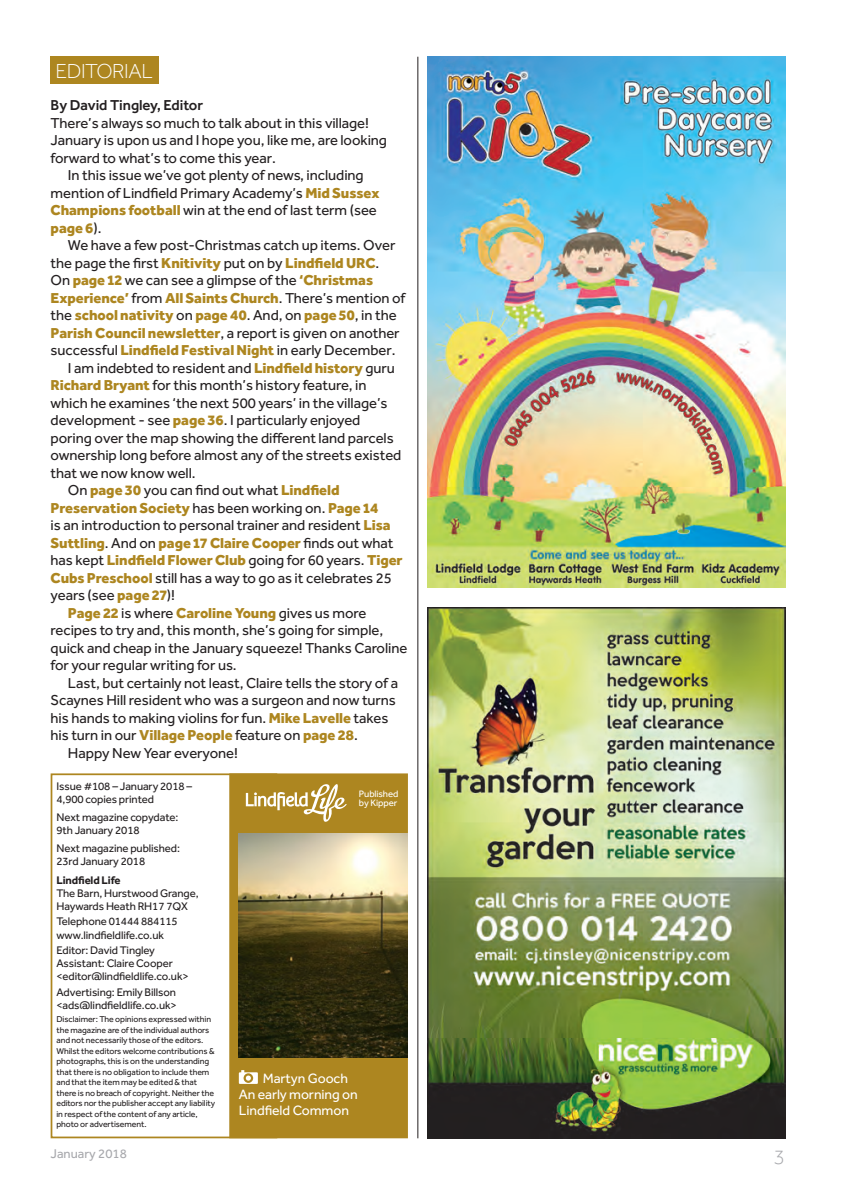
<style>
.page{position:relative;width:841px;height:1193px;background:#fff}
.page>*{position:absolute;margin:0;border:0;box-sizing:border-box;transform-origin:0 0}
.t1{font:300 21px "Effra";letter-spacing:-.02em;color:#fff}
.t2{font:300 21px "Effra";color:#a8a9ad}
.t3{font:14.88px "Effra";letter-spacing:-.005em;color:#231f20}
.t4{font:800 14.88px "Effra";letter-spacing:-.005em;color:#ad8620}
.t5{font:500 14.88px "Effra";letter-spacing:-.005em;color:#231f20}
.t6{font:14px/15.8px "Effra";letter-spacing:-.005em;color:#fff}
.t7{font:13.12px "Effra";color:#a8a9ad}
.t8{font:11.38px/13.1px "Effra";letter-spacing:-.01em;color:#231f20}
.t9{font:700 11.38px "Effra";letter-spacing:-.01em;color:#231f20}
.t10{font:9.62px/8.8px "Effra";letter-spacing:-.01em;color:#fff}
.t11{font:8.75px/10.5px "Effra";letter-spacing:-.01em;color:#231f20}
.s1{font-weight:800;color:#ad8620}
.s2{font-weight:400;color:#231f20}
</style>
<div class="page">
<hr style="left:417px;top:57px;width:1px;height:1081px;background:#231f20">
<div style="left:51px;top:57px;width:108px;height:27px;background:#ad8620"></div>
<div style="left:51px;top:773px;width:226px;height:365px;border:2px solid #ad8620"></div>
<div style="left:229px;top:773px;width:179px;height:365px;background:#ad8620;border:2px solid #ad8620"></div>
<img style="left:239px;top:834px;width:169px;height:223px">
<svg style="left:239px;top:1070px;width:19px;height:14px"></svg>
<svg style="left:246px;top:784px;width:101px;height:38px"></svg>
<img style="left:428px;top:57px;width:357px;height:531px">
<img style="left:428px;top:607px;width:357px;height:531px">
<h1 class="t1" style="left:56px;top:59px;width:99px">EDITORIAL</h1>
<p class="t5" style="left:51px;top:96px;width:154px">By David Tingley, Editor</p>
<p class="t3" style="left:51px;top:114px;width:320px">There’s always so much to talk about in this village!</p>
<p class="t3" style="left:51px;top:132px;width:338px">January is upon us and I hope you, like me, are looking</p>
<p class="t3" style="left:51px;top:149px;width:227px">forward to what’s to come this year.</p>
<p class="t3" style="left:68px;top:167px;width:297px">In this issue we’ve got plenty of news, including</p>
<p class="t3" style="left:51px;top:184px;width:330px">mention of Lindfield Primary Academy’s <span class="s1">Mid Sussex</span></p>
<p class="t3" style="left:51px;top:202px;width:328px"><span class="s1">Champions football</span> win at the end of last term (see</p>
<p class="t4" style="left:51px;top:218px;width:52px">page 6<span class="s2">).</span></p>
<p class="t3" style="left:68px;top:237px;width:329px">We have a few post-Christmas catch up items. Over</p>
<p class="t3" style="left:51px;top:254px;width:330px">the page the first <span class="s1">Knitivity</span> put on by <span class="s1">Lindfield URC</span>.</p>
<p class="t3" style="left:51px;top:272px;width:324px">On <span class="s1">page 12</span> we can see a glimpse of the <span class="s1">‘Christmas</span></p>
<p class="t4" style="left:51px;top:288px;width:356px">Experience’ <span class="s2">from</span> All Saints Church<span class="s2">. There’s mention of</span></p>
<p class="t4" style="left:51px;top:306px;width:347px"><span class="s2">the</span> school nativity <span class="s2">on</span> page 40<span class="s2">. And, on</span> page 50<span class="s2">, in the</span></p>
<p class="t3" style="left:51px;top:324px;width:350px"><span class="s1">Parish Council newsletter</span>, a report is given on another</p>
<p class="t3" style="left:51px;top:342px;width:346px">successful <span class="s1">Lindfield Festival Night</span> in early December.</p>
<p class="t3" style="left:68px;top:359px;width:328px">I am indebted to resident and <span class="s1">Lindfield history</span> guru</p>
<p class="t3" style="left:51px;top:376px;width:317px"><span class="s1">Richard Bryant</span> for this month’s history feature, in</p>
<p class="t3" style="left:51px;top:394px;width:338px">which he examines ‘the next 500 years’ in the village’s</p>
<p class="t3" style="left:51px;top:411px;width:311px">development - see <span class="s1">page 36</span>. I particularly enjoyed</p>
<p class="t3" style="left:51px;top:429px;width:344px">poring over the map showing the different land parcels</p>
<p class="t3" style="left:51px;top:446px;width:352px">ownership long before almost any of the streets existed</p>
<p class="t3" style="left:51px;top:464px;width:146px">that we now know well.</p>
<p class="t3" style="left:68px;top:481px;width:273px">On <span class="s1">page 30</span> you can find out what <span class="s1">Lindfield</span></p>
<p class="t4" style="left:51px;top:498px;width:329px">Preservation Society <span class="s2">has been working on.</span> Page 14</p>
<p class="t3" style="left:51px;top:516px;width:341px">is an introduction to personal trainer and resident <span class="s1">Lisa</span></p>
<p class="t4" style="left:51px;top:533px;width:344px">Suttling<span class="s2">. And on</span> page 17 Claire Cooper <span class="s2">finds out what</span></p>
<p class="t4" style="left:51px;top:551px;width:353px"><span class="s2">has kept</span> Lindfield Flower Club <span class="s2">going for 60 years.</span> Tiger</p>
<p class="t3" style="left:51px;top:569px;width:343px"><span class="s1">Cubs Preschool</span> still has a way to go as it celebrates 25</p>
<p class="t3" style="left:51px;top:586px;width:126px">years (see <span class="s1">page 27</span>)!</p>
<p class="t4" style="left:68px;top:603px;width:300px">Page 22 <span class="s2">is where</span> Caroline Young <span class="s2">gives us more</span></p>
<p class="t3" style="left:51px;top:621px;width:334px">recipes to try and, this month, she’s going for simple,</p>
<p class="t3" style="left:51px;top:639px;width:358px">quick and cheap in the January squeeze! Thanks Caroline</p>
<p class="t3" style="left:51px;top:656px;width:188px">for your regular writing for us.</p>
<p class="t3" style="left:68px;top:674px;width:332px">Last, but certainly not least, Claire tells the story of a</p>
<p class="t3" style="left:51px;top:691px;width:347px">Scaynes Hill resident who was a surgeon and now turns</p>
<p class="t3" style="left:51px;top:709px;width:339px">his hands to making violins for fun. <span class="s1">Mike Lavelle</span> takes</p>
<p class="t3" style="left:51px;top:726px;width:309px">his turn in our <span class="s1">Village People</span> feature on <span class="s1">page 28</span>.</p>
<p class="t3" style="left:68px;top:744px;width:171px">Happy New Year everyone!</p>
<p class="t8" style="left:56px;top:779px;width:137px">Issue #108 – January 2018 –<br>4,900 copies printed</p>
<p class="t8" style="left:56px;top:810px;width:124px">Next magazine copydate:<br>9th January 2018</p>
<p class="t8" style="left:56px;top:842px;width:125px">Next magazine published:<br>23rd January 2018</p>
<p class="t9" style="left:56px;top:873px;width:66px">Lindfield Life</p>
<p class="t8" style="left:56px;top:886px;width:144px">The Barn, Hurstwood Grange,<br>Haywards Heath RH17 7QX</p>
<p class="t8" style="left:56px;top:915px;width:123px">Telephone 01444 884115 www.lindfieldlife.co.uk</p>
<p class="t8" style="left:56px;top:943px;width:134px">Editor: David Tingley<br>Assistant: Claire Cooper &lt;editor@lindfieldlife.co.uk&gt;</p>
<p class="t8" style="left:56px;top:985px;width:122px">Advertising: Emily Billson &lt;ads@lindfieldlife.co.uk&gt;</p>
<p class="t11" style="left:56px;top:1014px;width:160px">Disclaimer: The opinions expressed within the magazine are of the individual authors and not necessarily those of the editors.<br>Whilst the editors welcome contributions &amp; photographs, this is on the understanding that there is no obligation to include them and that the item may be edited &amp; that there is no breach of copyright. Neither the editors nor the publisher accept any liability in respect of the content of any article, photo or advertisement.</p>
<p class="t10" style="left:359px;top:790px;width:41px">Published by Kipper</p>
<p class="t6" style="left:239px;top:1070px;width:120px;text-indent:24px">Martyn Gooch<br>An early morning on<br>Lindfield Common</p>
<p class="t7" style="left:51px;top:1146px;width:78px">January 2018</p>
<h1 class="t2" style="left:773px;top:1145px;width:13px">3</h1>
</div>
